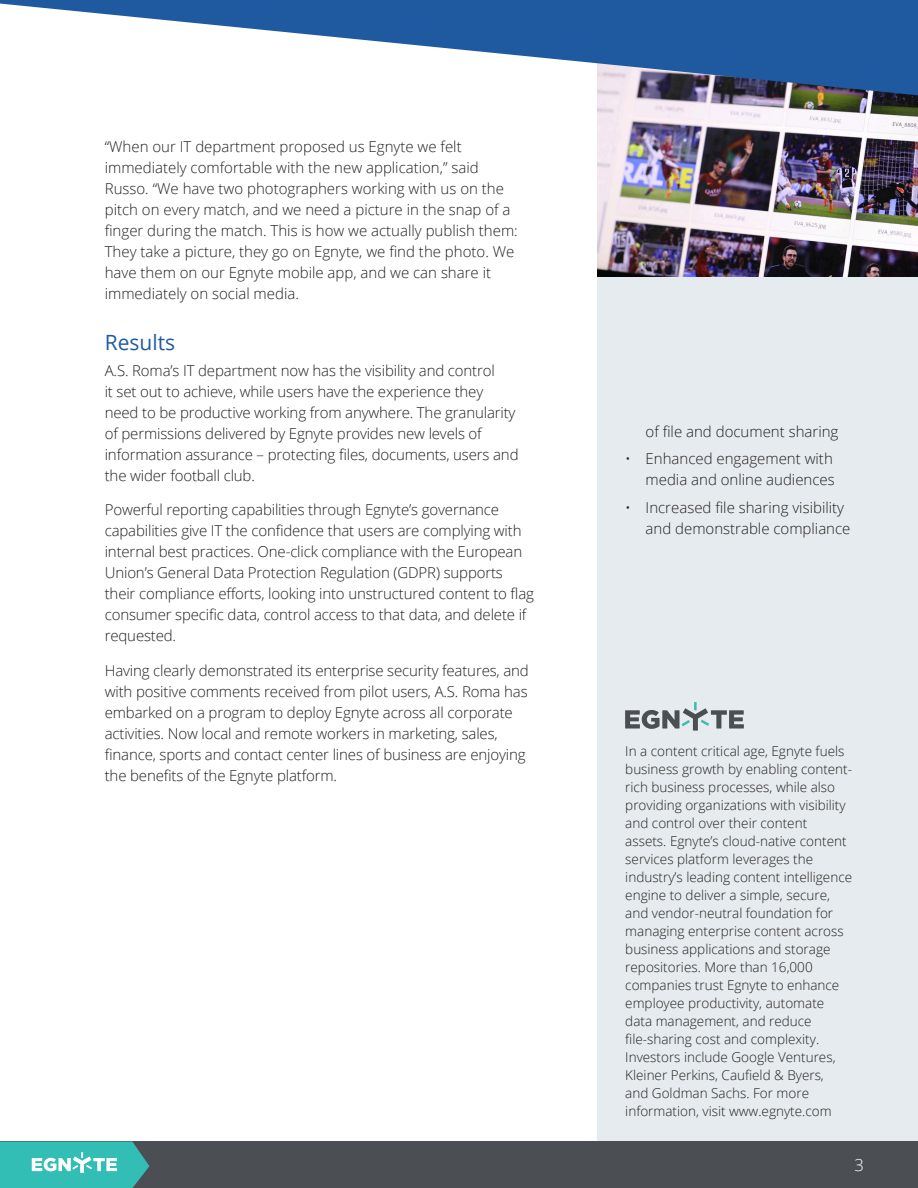
<style>
.page{position:relative;width:918px;height:1188px;background:#fff}
.page>*{position:absolute;margin:0;border:0;box-sizing:border-box;transform-origin:0 0}
.A_head{font:21px "Open Sans";color:#1f5aa0}
.t1{font:300 16.5px "Open Sans";color:#fff}
.copy{font:300 15px/21px "Open Sans";letter-spacing:-.01em;color:#231f20}
.sidebar_bullets{font:300 15px/21px "Open Sans";color:#231f20;text-align:right}
.sidebar_copy{font:300 13.5px/18px "Open Sans";color:#231f20}
</style>
<div class="page">
<div style="left:597px;top:0;width:321px;height:1188px;background:#e5ebee"></div>
<img style="left:597px;top:97px;width:321px;height:179px">
<svg style="left:625px;top:702px;width:119px;height:29px"></svg>
<svg style="left:0;top:0;width:918px;height:97px;fill:#1f5aa0"></svg>
<div style="left:0;top:1142px;width:918px;height:46px;background:#4b4f54"></div>
<svg style="left:0;top:1142px;width:149px;height:46px"></svg>
<p class="copy" style="left:105px;top:136px;width:415px">“When our IT department proposed us Egnyte we felt immediately comfortable with the new application,” said Russo. “We have two photographers working with us on the pitch on every match, and we need a picture in the snap of a finger during the match. This is how we actually publish them:<br>They take a picture, they go on Egnyte, we find the photo. We have them on our Egnyte mobile app, and we can share it immediately on social media.</p>
<p class="A_head" style="left:105px;top:328px;width:72px">Results</p>
<p class="copy" style="left:105px;top:359px;width:415px">A.S. Roma’s IT department now has the visibility and control<br>it set out to achieve, while users have the experience they need to be productive working from anywhere. The granularity of permissions delivered by Egnyte provides new levels of information assurance – protecting files, documents, users and the wider football club.</p>
<p class="copy" style="left:105px;top:499px;width:431px">Powerful reporting capabilities through Egnyte’s governance capabilities give IT the confidence that users are complying with internal best practices. One-click compliance with the European Union’s General Data Protection Regulation (GDPR) supports their compliance efforts, looking into unstructured content to flag consumer specific data, control access to that data, and delete if requested.</p>
<p class="copy" style="left:105px;top:659px;width:426px">Having clearly demonstrated its enterprise security features, and with positive comments received from pilot users, A.S. Roma has embarked on a program to deploy Egnyte across all corporate activities. Now local and remote workers in marketing, sales, finance, sports and contact center lines of business are enjoying the benefits of the Egnyte platform.</p>
<p class="sidebar_bullets" style="left:646px;top:420px;width:194px">of file and document sharing</p>
<p class="sidebar_bullets" style="left:625px;top:448px;width:211px">• Enhanced engagement with media and online audiences</p>
<p class="sidebar_bullets" style="left:646px;top:497px;width:206px;text-align:left;text-indent:-20px">• Increased file sharing visibility and demonstrable compliance</p>
<p class="sidebar_copy" style="left:625px;top:741px;width:228px">In a content critical age, Egnyte fuels business growth by enabling content&shy;rich business processes, while also providing organizations with visibility and control over their content<br>assets. Egnyte’s cloud-native content services platform leverages the industry’s leading content intelligence engine to deliver a simple, secure, and vendor-neutral foundation for managing enterprise content across business applications and storage repositories. More than 16,000 companies trust Egnyte to enhance employee productivity, automate data management, and reduce file-sharing cost and complexity.<br>Investors include Google Ventures, Kleiner Perkins, Caufield &amp; Byers,<br>and Goldman Sachs. For more information, visit www.egnyte.com</p>
<p class="t1" style="left:855px;top:1154px;width:11px">3</p>
</div>
